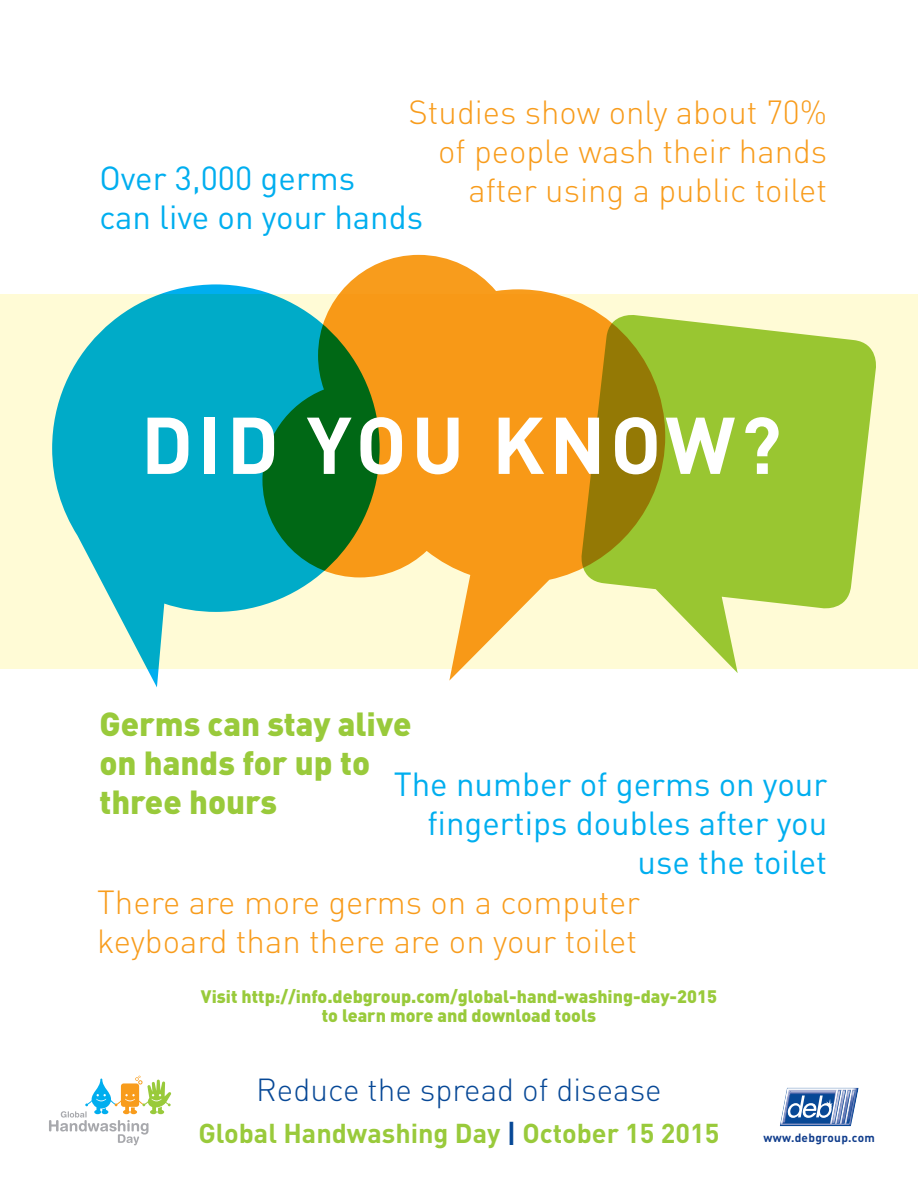
<style>
.page{position:relative;width:918px;height:1188px;background:#fff}
.page>*{position:absolute;margin:0;border:0;box-sizing:border-box;transform-origin:0 0}
.t1{font:700 79.05px "DIN";letter-spacing:.06em;color:#fff}
.t2{font:300 33px/39px "DIN";color:#f89c1c;text-align:right}
.t3{font:33px/39px "DIN";color:#00aeef;text-align:right}
.t4{font:900 33px/39px "DIN";color:#99ca3b}
.t5{font:300 31.5px "DIN";color:#074896}
.t6{font:700 27px "DIN";color:#99ca3b}
.t7{font:900 17.85px/18.6px "DIN";color:#99ca3b;text-align:center}
.t8{font:700 11.85px "DIN";letter-spacing:.025em;color:#103d8c}
.s1{color:#074896}
</style>
<div class="page">
<div style="left:0;top:294px;width:918px;height:375px;background:#fffbd6"></div>
<svg style="left:52px;top:284px;width:210px;height:403px;fill:#00abc8"></svg>
<svg style="left:262px;top:255px;width:336px;height:426px;fill:#f89917"></svg>
<svg style="left:580px;top:313px;width:296px;height:360px;fill:#99c631"></svg>
<svg style="left:780px;top:1088px;width:79px;height:38px"></svg>
<svg style="left:49px;top:1076px;width:122px;height:69px"></svg>
<p class="t2" style="left:408px;top:92px;width:420px">Studies show only about 70% of people wash their hands after using a public toilet</p>
<p class="t3" style="left:99px;top:158px;width:325px;text-align:left">Over 3,000 germs<br>can live on your hands</p>
<p class="t1" style="left:141px;top:394px;width:642px">DID YOU KNOW?</p>
<p class="t4" style="left:99px;top:703px;width:314px">Germs can stay alive on hands for up to three hours</p>
<p class="t3" style="left:394px;top:764px;width:435px">The number of germs on your fingertips doubles after you use the toilet</p>
<p class="t2" style="left:97px;top:883px;width:544px;text-align:left">There are more germs on a computer keyboard than there are on your toilet</p>
<p class="t7" style="left:201px;top:987px;width:518px">Visit http://info.debgroup.com/global-hand-washing-day-2015 to learn more and download tools</p>
<p class="t5" style="left:256px;top:1070px;width:407px">Reduce the spread of disease</p>
<p class="t6" style="left:198px;top:1115px;width:523px">Global Handwashing Day <span class="s1">|</span> October 15 2015</p>
<p class="t8" style="left:764px;top:1130px;width:113px">www.debgroup.com</p>
</div>
